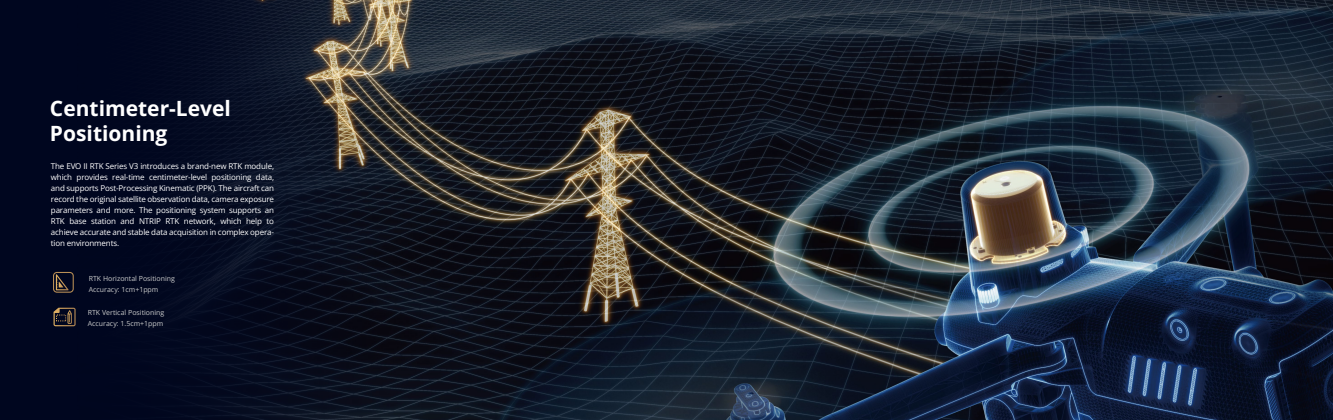
<style>
.page{position:relative;width:1333px;height:420px;background:#fff}
.page>*{position:absolute;margin:0;border:0;box-sizing:border-box;transform-origin:0 0}
.t1{font:700 21px/25.2px "Open Sans";color:#fff}
.t2{font:8px/11px "Open Sans";letter-spacing:-.02em;color:#fff;text-align:justify}
.t3{font:7px/11px "Open Sans";color:#c9caca}
</style>
<div class="page">
<img style="left:0;top:0;width:1332px;height:420px">
<svg style="left:56px;top:274px;width:13px;height:16px"></svg>
<div style="left:53px;top:272px;width:21px;height:20px;border:1px solid #ba8f56;border-radius:3px"></div>
<svg style="left:54px;top:307px;width:22px;height:19px"></svg>
<h1 class="t1" style="left:50px;top:95px;width:182px">Centimeter-Level<br>Positioning</h1>
<p class="t2" style="left:51px;top:160px;width:225px">The EVO II RTK Series V3 introduces a brand-new RTK module, which provides real-time centimeter-level positioning data, and supports Post-Processing Kinematic (PPK). The aircraft can record the original satellite observation data, camera exposure parameters and more. The positioning system supports an RTK base station and NTRIP RTK network, which help to achieve accurate and stable data acquisition in complex opera&shy;tion environments.</p>
<p class="t3" style="left:89px;top:272px;width:88px">RTK Horizontal Positioning<br>Accuracy: 1cm+1ppm</p>
<p class="t3" style="left:88px;top:306px;width:78px">RTK Vertical Positioning<br>Accuracy: 1.5cm+1ppm</p>
</div>
